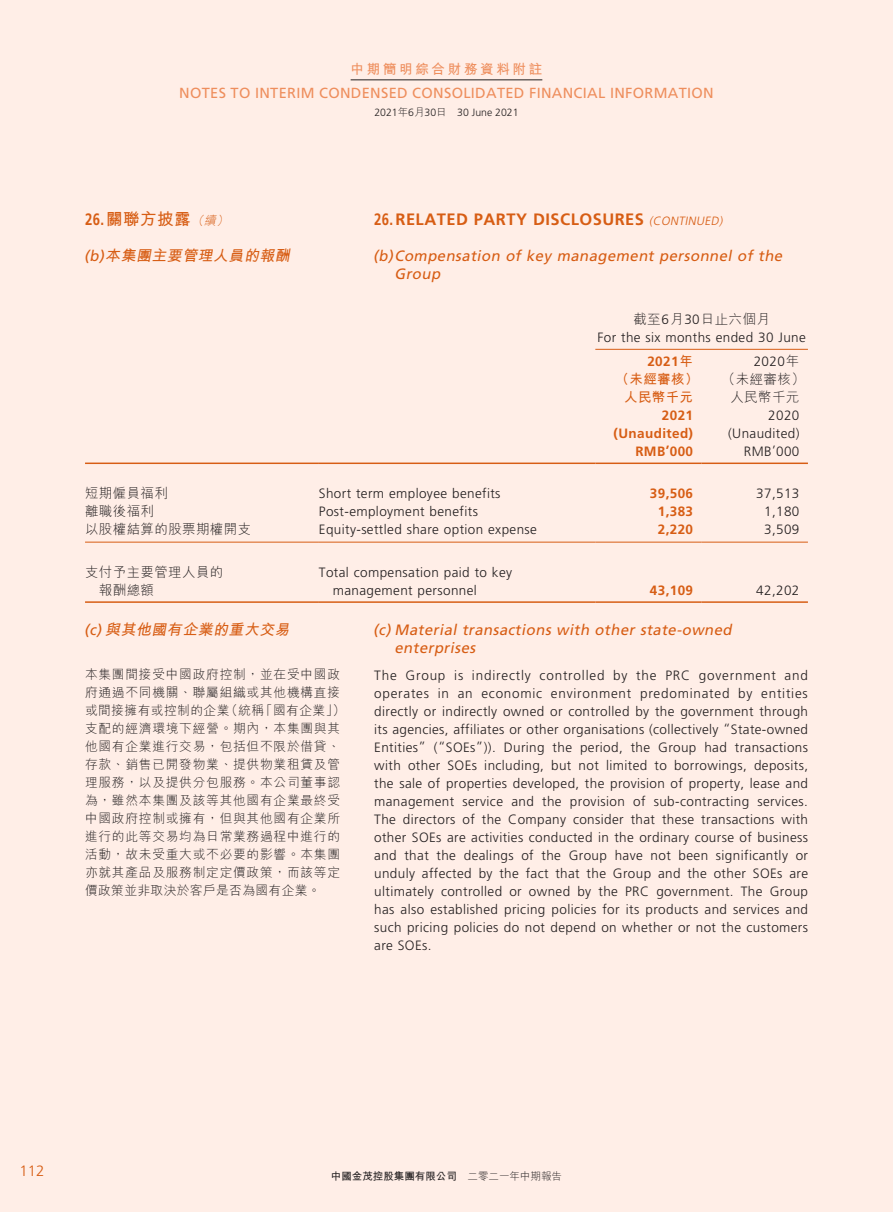
<style>
.page{position:relative;width:893px;height:1212px;background:#ffeee7}
.page>*{position:absolute;margin:0;border:0;box-sizing:border-box;transform-origin:0 0}
.t1{font:700 16.5px "Frutiger LT Std";letter-spacing:.03em;color:#d75d14;scale:.8 1}
.t2{font:700 16.5px "M Hei HK";letter-spacing:.03em;color:#d75d14}
.t3{font:italic 15px/18px "Frutiger LT Std";color:#d75d14}
.t4{font:italic 700 15px "M Hei HK";color:#d75d14}
.t5{font:300 15px "Frutiger LT Std";color:#d75d14}
.t6{font:14.7px "Frutiger LT Std";letter-spacing:.02em;color:#ee8e5d}
.t7{font:300 13.5px/18px "Frutiger LT Std";letter-spacing:.03em;color:#231f20}
.t8{font:300 13.5px/18px "M Hei HK";letter-spacing:.03em;color:#231f20}
.t9{font:700 13.5px "Frutiger LT Std";letter-spacing:.03em;color:#d75d14}
.t10{font:700 13.5px "M Hei HK";letter-spacing:.2em;color:#ee8e5d}
.t11{font:700 13.5px "M Hei HK";letter-spacing:.03em;color:#d75d14}
.t12{font:300 12.75px/18px "M Hei HK";letter-spacing:.055em;color:#231f20}
.t13{font:700 10.5px "M Hei HK";color:#231f20}
.t14{font:300 10.5px "Frutiger LT Std";color:#231f20}
.s1{font-family:"M Hei HK"}
.s2{font-family:"Frutiger LT Std"}
.s3{font-weight:300;font-style:italic;font-size:12px}
.s4{font-family:"Frutiger LT Std";font-weight:400}
.s5{font-weight:700;color:#d75d14}
.s6{font-family:"M Hei HK";font-weight:700;color:#d75d14}
.s7{font-weight:300}
</style>
<div class="page">
<hr style="left:351px;top:80px;width:191px;height:1px;background:#231f20">
<hr style="left:595px;top:349px;width:213px;height:1px;background:#d75d14">
<hr style="left:85px;top:462px;width:234px;height:2px;background:#d75d14">
<hr style="left:319px;top:462px;width:276px;height:2px;background:#d75d14">
<hr style="left:595px;top:462px;width:107px;height:2px;background:#d75d14">
<hr style="left:702px;top:462px;width:106px;height:2px;background:#d75d14">
<hr style="left:85px;top:542px;width:234px;height:1px;background:#d75d14">
<hr style="left:319px;top:542px;width:276px;height:1px;background:#d75d14">
<hr style="left:595px;top:542px;width:107px;height:1px;background:#d75d14">
<hr style="left:702px;top:542px;width:106px;height:1px;background:#d75d14">
<hr style="left:85px;top:601px;width:234px;height:2px;background:#d75d14">
<hr style="left:319px;top:601px;width:276px;height:2px;background:#d75d14">
<hr style="left:595px;top:601px;width:107px;height:2px;background:#d75d14">
<hr style="left:702px;top:601px;width:106px;height:2px;background:#d75d14">
<p class="t10" style="left:351px;top:59px;width:193px">中期簡明綜合財務資料附註</p>
<p class="t6" style="left:179px;top:84px;width:536px">NOTES TO INTERIM CONDENSED CONSOLIDATED FINANCIAL INFORMATION</p>
<p class="t14" style="left:374px;top:106px;width:146px">2021<span class="s1">年</span>6<span class="s1">月</span>30<span class="s1">日　</span>30 June 2021</p>
<p class="t2" style="left:85px;top:207px;width:147px"><span class="s2">26.</span>關聯方披露<span class="s3">（續）</span></p>
<p class="t4" style="left:84px;top:245px;width:211px"><span class="s4">(b)</span> 本集團主要管理人員的報酬</p>
<p class="t1" style="left:374px;top:210px;width:440px">26. RELATED PARTY DISCLOSURES <span class="s3">(CONTINUED)</span></p>
<p class="t3" style="left:394px;top:247px;width:392px;text-indent:-21px">(b) Compensation of key management personnel of the<br>Group</p>
<p class="t8" style="left:633px;top:309px;width:138px">截至<span class="s2">6</span>月<span class="s2">30</span>日止六個月</p>
<p class="t7" style="left:647px;top:325px;width:160px;line-height:24.5px;text-indent:-50px">For the six months ended 30 June<br><span class="s5">2021</span><span class="s6">年</span></p>
<p class="t7" style="left:754px;top:352px;width:47px">2020<span class="s1">年</span></p>
<p class="t11" style="left:616px;top:369px;width:84px">（未經審核）</p>
<p class="t8" style="left:722px;top:370px;width:84px">（未經審核）</p>
<p class="t11" style="left:624px;top:387px;width:71px">人民幣千元</p>
<p class="t8" style="left:730px;top:388px;width:71px">人民幣千元</p>
<p class="t9" style="left:662px;top:407px;width:33px">2021</p>
<p class="t7" style="left:768px;top:406px;width:33px">2020</p>
<p class="t9" style="left:614px;top:425px;width:81px">(Unaudited)</p>
<p class="t7" style="left:728px;top:424px;width:73px">(Unaudited)</p>
<p class="t9" style="left:635px;top:443px;width:59px">RMB’000</p>
<p class="t7" style="left:744px;top:442px;width:57px">RMB’000</p>
<p class="t8" style="left:85px;top:484px;width:84px">短期僱員福利</p>
<p class="t7" style="left:319px;top:485px;width:183px">Short term employee benefits</p>
<p class="t9" style="left:650px;top:486px;width:45px">39,506</p>
<p class="t7" style="left:756px;top:485px;width:45px">37,513</p>
<p class="t8" style="left:85px;top:502px;width:71px">離職後福利</p>
<p class="t7" style="left:319px;top:503px;width:161px">Post-employment benefits</p>
<p class="t9" style="left:658px;top:504px;width:37px">1,383</p>
<p class="t7" style="left:764px;top:503px;width:37px">1,180</p>
<p class="t8" style="left:85px;top:520px;width:168px">以股權結算的股票期權開支</p>
<p class="t7" style="left:319px;top:521px;width:220px">Equity-settled share option expense</p>
<p class="t9" style="left:658px;top:522px;width:37px">2,220</p>
<p class="t7" style="left:764px;top:521px;width:37px">3,509</p>
<p class="t8" style="left:99px;top:563px;width:126px;text-indent:-14px">支付予主要管理人員的報酬總額</p>
<p class="t7" style="left:333px;top:563px;width:181px;text-indent:-14px">Total compensation paid to key management personnel</p>
<p class="t9" style="left:650px;top:582px;width:45px">43,109</p>
<p class="t7" style="left:756px;top:581px;width:45px">42,202</p>
<p class="t3" style="left:394px;top:621px;width:342px;text-indent:-21px">(c) Material transactions with other state-owned enterprises</p>
<p class="t7" style="left:374px;top:666px;width:435px;text-align:justify">The Group is indirectly controlled by the PRC government and operates in an economic environment predominated by entities directly or indirectly owned or controlled by the government through its agencies, affiliates or other organisations (collectively “State-owned Entities” (“SOEs”)). During the period, the Group had transactions with other SOEs including, but not limited to borrowings, deposits, the sale of properties developed, the provision of property, lease and management service and the provision of sub-contracting services.<br>The directors of the Company consider that these transactions with other SOEs are activities conducted in the ordinary course of business and that the dealings of the Group have not been significantly or unduly affected by the fact that the Group and the other SOEs are ultimately controlled or owned by the PRC government. The Group has also established pricing policies for its products and services and such pricing policies do not depend on whether or not the customers are SOEs.</p>
<p class="t4" style="left:84px;top:618px;width:211px"><span class="s4">(c)</span> 與其他國有企業的重大交易</p>
<p class="t12" style="left:85px;top:665px;width:262px">本集團間接受中國政府控制，並在受中國政府通過不同機關、聯屬組織或其他機構直接或間接擁有或控制的企業（統稱「國有企業」）支配的經濟環境下經營。期內，本集團與其他國有企業進行交易，包括但不限於借貸、存款、銷售已開發物業、提供物業租賃及管理服務，以及提供分包服務。本公司董事認為，雖然本集團及該等其他國有企業最終受中國政府控制或擁有，但與其他國有企業所進行的此等交易均為日常業務過程中進行的活動，故未受重大或不必要的影響。本集團亦就其產品及服務制定定價政策，而該等定價政策並非取決於客戶是否為國有企業。</p>
<p class="t5" style="left:19px;top:1162px;width:27px">112</p>
<p class="t13" style="left:331px;top:1168px;width:233px">中國金茂控股集團有限公司　<span class="s7">二零二一年中期報告</span></p>
</div>
